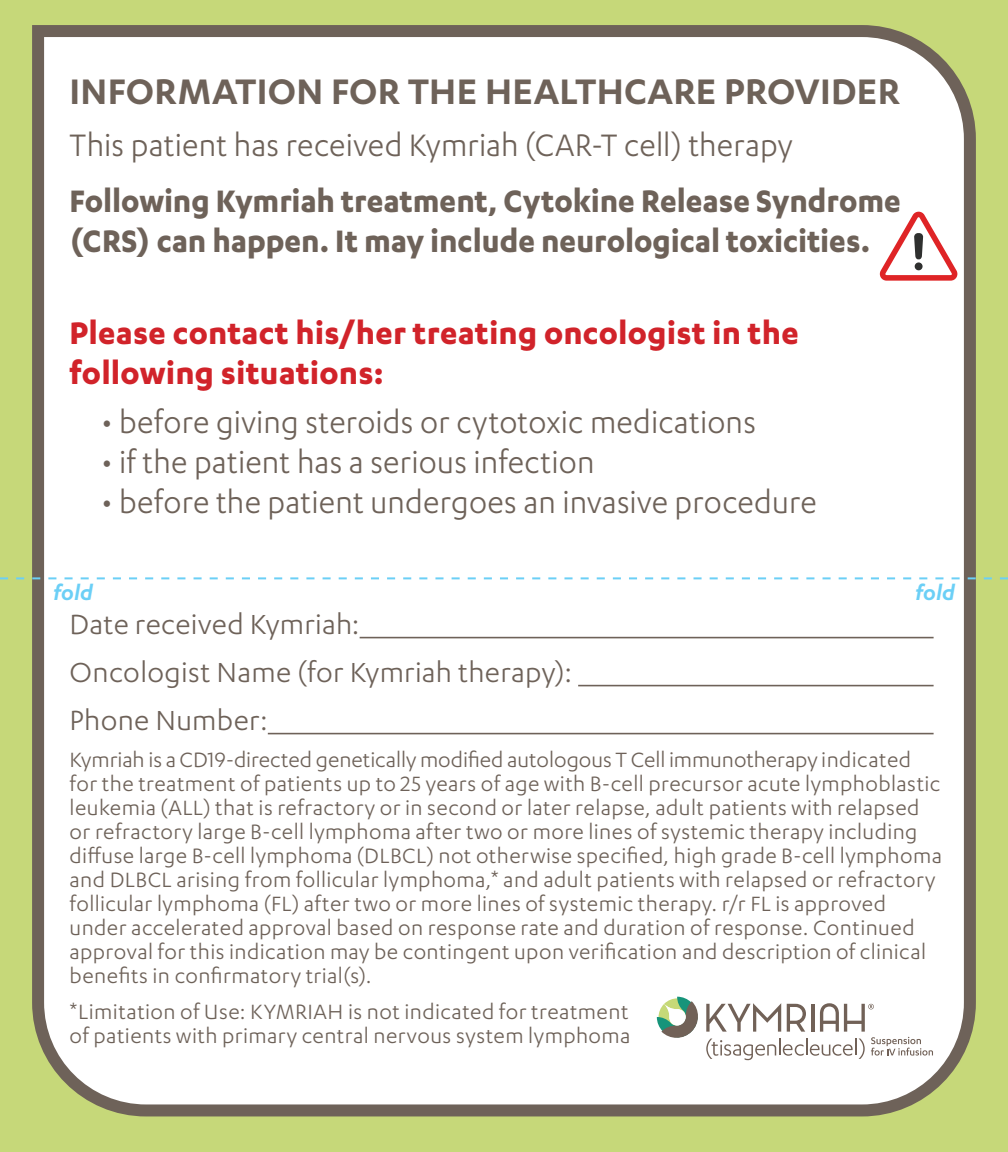
<style>
.page{position:relative;width:1008px;height:1152px;background:#c6d879}
.page>*{position:absolute;margin:0;border:0;box-sizing:border-box;transform-origin:0 0}
.t1{font:600 41.2px "Karbon";letter-spacing:.005em;color:#6e6259}
.t2{font:36px "Karbon";letter-spacing:.005em;color:#6e6259;scale:.96 1}
.t3{font:700 36px/40px "Karbon";color:#6e6259;scale:.96 1}
.t4{font:700 36px/40px "Karbon";letter-spacing:.005em;color:#d1232a}
.t5{font:32px/48px "Karbon";letter-spacing:.01em;color:#6e6259}
.t6{font:24px/24px "Karbon";letter-spacing:.02em;color:#6e6259}
.t7{font:italic 600 24px "Karbon";color:#6bcff6}
</style>
<div class="page">
<div style="left:32px;top:25px;width:944px;height:1092px;background:#fff"></div>
<hr style="left:360px;top:637px;width:574px;height:1px;background:#6e6259">
<hr style="left:578px;top:685px;width:356px;height:1px;background:#6e6259">
<hr style="left:268px;top:733px;width:666px;height:1px;background:#6e6259">
<svg style="left:0;top:577px;width:1008px;height:2px;background:#bfe8f4"></svg>
<svg style="left:880px;top:212px;width:78px;height:69px;background:#f7cbcb"></svg>
<div style="left:914px;top:233px;width:9px;height:26px;background:#2f302f;border-radius:4px"></div>
<div style="left:915px;top:262px;width:8px;height:8px;background:#2f302f;border-radius:50%"></div>
<svg style="left:657px;top:996px;width:43px;height:44px;background:#afbeab"></svg>
<svg style="left:706px;top:1003px;width:227px;height:57px;background:#e3e0de"></svg>
<h1 class="t1" style="left:70px;top:69px;width:832px">INFORMATION FOR THE HEALTHCARE PROVIDER</h1>
<h2 class="t2" style="left:70px;top:126px;width:755px">This patient has received Kymriah (CAR-T cell) therapy</h2>
<h2 class="t3" style="left:70px;top:180px;width:867px">Following Kymriah treatment, Cytokine Release Syndrome (CRS) can happen. It may include neurological toxicities.</h2>
<h2 class="t4" style="left:70px;top:312px;width:731px">Please contact his/her treating oncologist in the following situations:</h2>
<h2 class="t2" style="left:102px;top:402px;width:683px">• before giving steroids or cytotoxic medications</h2>
<h2 class="t2" style="left:102px;top:442px;width:515px">• if the patient has a serious infection</h2>
<h2 class="t2" style="left:102px;top:482px;width:747px">• before the patient undergoes an invasive procedure</h2>
<p class="t7" style="left:54px;top:580px;width:41px">fold</p>
<p class="t7" style="left:916px;top:580px;width:41px">fold</p>
<h3 class="t5" style="left:70px;top:600px;width:504px">Date received Kymriah:<br>Oncologist Name (for Kymriah therapy):<br>Phone Number:</h3>
<p class="t6" style="left:70px;top:747px;width:874px">Kymriah is a CD19-directed genetically modified autologous T Cell immunotherapy indicated for the treatment of patients up to 25 years of age with B-cell precursor acute lymphoblastic leukemia (ALL) that is refractory or in second or later relapse, adult patients with relapsed or refractory large B-cell lymphoma after two or more lines of systemic therapy including diffuse large B-cell lymphoma (DLBCL) not otherwise specified, high grade B-cell lymphoma and DLBCL arising from follicular lymphoma,* and adult patients with relapsed or refractory follicular lymphoma (FL) after two or more lines of systemic therapy. r/r FL is approved under accelerated approval based on response rate and duration of response. Continued approval for this indication may be contingent upon verification and description of clinical benefits in confirmatory trial(s).</p>
<p class="t6" style="left:70px;top:999px;width:562px">*Limitation of Use: KYMRIAH is not indicated for treatment of patients with primary central nervous system lymphoma</p>
</div>
